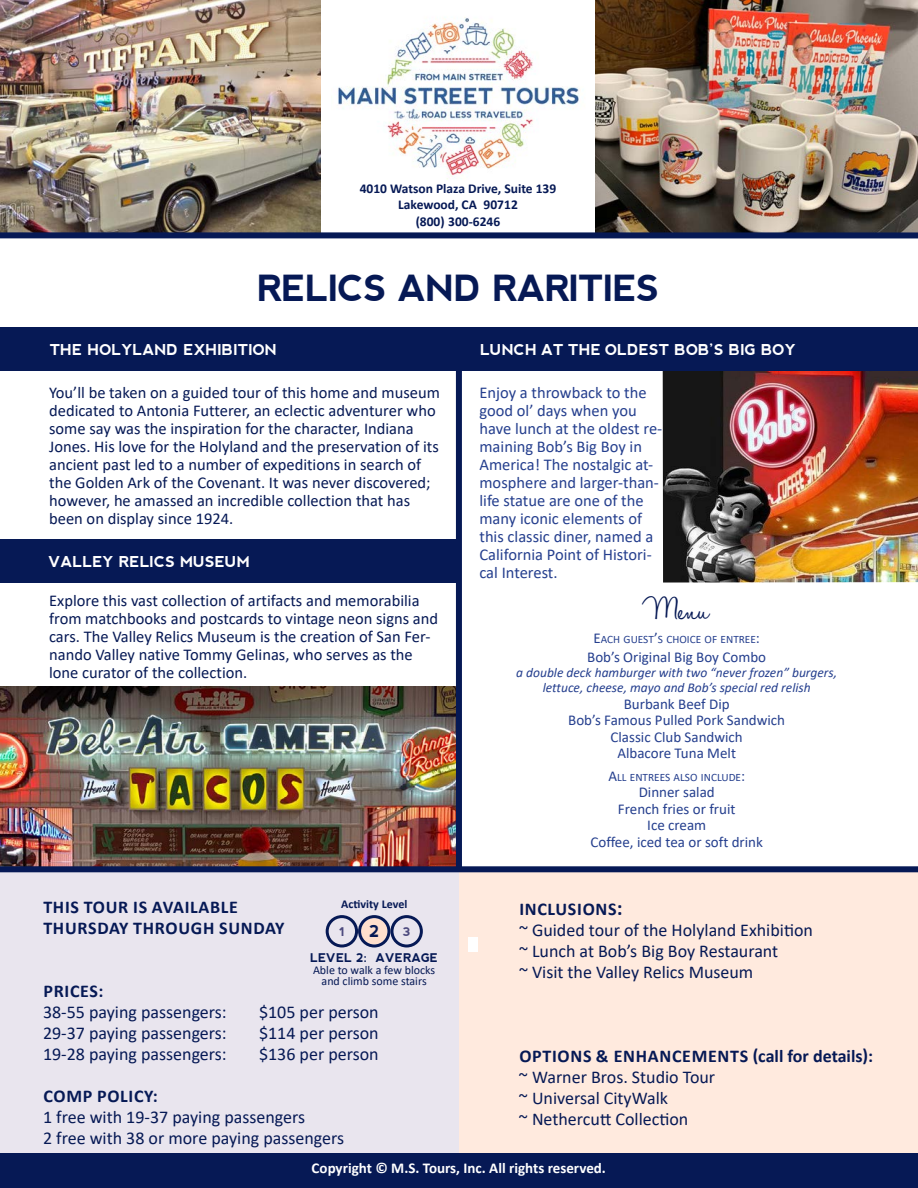
<style>
.page{position:relative;width:918px;height:1188px;background:#fff}
.page>*{position:absolute;margin:0;border:0;box-sizing:border-box;transform-origin:0 0}
.t1{font:700 36px "nevis";letter-spacing:-.025em;color:#061955}
.t2{font:36px "Halo Handletter";color:#061955}
.t3{font:18px "Calibri";color:#061955}
.t4{font:700 18px "Calibri";letter-spacing:.04em;color:#061955}
.t5{font:16.5px/18px "Calibri";color:#061955}
.t6{font:16.5px/18px "Calibri";color:#253f8e}
.t7{font:700 16.5px "nevis";color:#061955}
.t8{font:15px "Calibri";color:#253f8e}
.t9{font:700 15px "nevis";color:#fff}
.t10{font:700 15px "Calibri";color:#fff}
.t11{font:italic 13.5px "Calibri";color:#253f8e}
.t12{font:700 13.5px "Calibri";color:#061955}
.t13{font:12px "Calibri";color:#061955}
.t14{font:700 12px "nevis";color:#061955}
.t15{font:700 12px "Calibri";color:#061955}
.t16{font:700 12px "nevis";color:#4d4a7e}
.t17{font:11.25px "Calibri";color:#253f8e}
.s1{font-size:15px}
.s2{font-size:21px}
</style>
<div class="page">
<img style="left:0;top:0;width:321px;height:232px">
<img style="left:596px;top:0;width:322px;height:232px">
<div style="left:0;top:539px;width:459px;height:43px;background:#061955"></div>
<div style="left:0;top:869px;width:459px;height:319px;background:#e9e5ee"></div>
<div style="left:459px;top:869px;width:459px;height:319px;background:#ffeade"></div>
<svg style="left:326px;top:915px;width:97px;height:33px"></svg>
<div style="left:0;top:328px;width:462px;height:43px;background:#061955"></div>
<img style="left:0;top:686px;width:456px;height:180px">
<div style="left:456px;top:333px;width:6px;height:536px;background:#061955"></div>
<div style="left:0;top:866px;width:918px;height:6px;background:#061955"></div>
<img style="left:663px;top:371px;width:255px;height:212px">
<div style="left:460px;top:328px;width:458px;height:43px;background:#061955"></div>
<div style="left:468px;top:937px;width:10px;height:15px;background:#fff"></div>
<img style="left:338px;top:17px;width:241px;height:162px">
<div style="left:0;top:1153px;width:918px;height:35px;background:#061955"></div>
<div style="left:0;top:232px;width:918px;height:6px;background:#061955"></div>
<p class="t12" style="left:360px;top:183px;width:198px">4010 Watson Plaza Drive, Suite 139</p>
<p class="t12" style="left:398px;top:199px;width:121px">Lakewood, CA 90712</p>
<p class="t12" style="left:416px;top:215px;width:86px">(800) 300-6246</p>
<p class="t1" style="left:257px;top:268px;width:404px">RELICS AND RARITIES</p>
<p class="t9" style="left:50px;top:342px;width:229px">THE HOLYLAND EXHIBITION</p>
<p class="t9" style="left:480px;top:342px;width:317px">LUNCH AT THE OLDEST BOB’S BIG BOY</p>
<p class="t5" style="left:49px;top:385px;width:392px">You’ll be taken on a guided tour of this home and museum dedicated to Antonia Futterer, an eclectic adventurer who some say was the inspiration for the character, Indiana Jones. His love for the Holyland and the preservation of its ancient past led to a number of expeditions in search of the Golden Ark of the Covenant. It was never discovered; however, he amassed an incredible collection that has been on display since 1924.</p>
<p class="t6" style="left:479px;top:385px;width:184px">Enjoy a throwback to the good ol’ days when you have lunch at the oldest re&shy;maining Bob’s Big Boy in<br>America! The nostalgic at&shy;mosphere and larger-than&shy;life statue are one of the many iconic elements of this classic diner, named a<br>California Point of Histori&shy;cal Interest.</p>
<p class="t2" style="left:645px;top:591px;width:66px">Menu</p>
<p class="t17" style="left:594px;top:634px;width:168px"><span class="s1">E</span>ACH GUEST<span class="s1">’</span>S CHOICE OF ENTREE<span class="s1">:</span></p>
<p class="t8" style="left:587px;top:651px;width:180px">Bob’s Original Big Boy Combo</p>
<p class="t11" style="left:516px;top:667px;width:322px">a double deck hamburger with two “never frozen” burgers,</p>
<p class="t11" style="left:543px;top:682px;width:269px">lettuce, cheese, mayo and Bob’s special red relish</p>
<p class="t8" style="left:624px;top:697px;width:107px">Burbank Beef Dip</p>
<p class="t8" style="left:568px;top:714px;width:218px">Bob’s Famous Pulled Pork Sandwich</p>
<p class="t8" style="left:611px;top:730px;width:134px">Classic Club Sandwich</p>
<p class="t8" style="left:617px;top:747px;width:120px">Albacore Tuna Melt</p>
<p class="t17" style="left:608px;top:772px;width:138px"><span class="s1">A</span>LL ENTREES ALSO INCLUDE<span class="s1">:</span></p>
<p class="t8" style="left:639px;top:786px;width:78px">Dinner salad</p>
<p class="t8" style="left:618px;top:802px;width:119px">French fries or fruit</p>
<p class="t8" style="left:647px;top:819px;width:61px">Ice cream</p>
<p class="t8" style="left:590px;top:835px;width:174px">Coffee, iced tea or soft drink</p>
<p class="t9" style="left:48px;top:553px;width:203px">VALLEY RELICS MUSEUM</p>
<p class="t5" style="left:49px;top:593px;width:391px">Explore this vast collection of artifacts and memorabilia from matchbooks and postcards to vintage neon signs and cars. The Valley Relics Museum is the creation of San Fer&shy;nando Valley native Tommy Gelinas, who serves as the lone curator of the collection.</p>
<p class="t4" style="left:43px;top:899px;width:196px">THIS TOUR IS AVAILABLE</p>
<p class="t4" style="left:43px;top:920px;width:243px">THURSDAY THROUGH SUNDAY</p>
<p class="t15" style="left:341px;top:899px;width:68px">Activity Level</p>
<p class="t16" style="left:339px;top:926px;width:7px">1</p>
<p class="t7" style="left:369px;top:922px;width:12px">2</p>
<p class="t16" style="left:403px;top:925px;width:10px">3</p>
<p class="t14" style="left:310px;top:951px;width:130px">LEVEL 2: AVERAGE</p>
<p class="t13" style="left:313px;top:965px;width:124px">Able to walk a few blocks</p>
<p class="t13" style="left:322px;top:976px;width:107px">and climb some stairs</p>
<p class="t4" style="left:43px;top:983px;width:61px">PRICES:</p>
<p class="t3" style="left:43px;top:1004px;width:185px">38-55 paying passengers:</p>
<p class="t3" style="left:259px;top:1004px;width:121px">$105 per person</p>
<p class="t3" style="left:43px;top:1025px;width:185px">29-37 paying passengers:</p>
<p class="t3" style="left:259px;top:1025px;width:121px">$114 per person</p>
<p class="t3" style="left:43px;top:1046px;width:185px">19-28 paying passengers:</p>
<p class="t3" style="left:259px;top:1046px;width:121px">$136 per person</p>
<p class="t4" style="left:43px;top:1088px;width:116px">COMP POLICY:</p>
<p class="t3" style="left:43px;top:1109px;width:264px">1 free with 19-37 paying passengers</p>
<p class="t3" style="left:43px;top:1130px;width:303px">2 free with 38 or more paying passengers</p>
<p class="t4" style="left:519px;top:902px;width:105px">INCLUSIONS<span class="s2">:</span></p>
<p class="t3" style="left:519px;top:923px;width:296px">~ Guided tour of the Holyland Exhibition</p>
<p class="t3" style="left:519px;top:944px;width:261px">~ Lunch at Bob’s Big Boy Restaurant</p>
<p class="t3" style="left:519px;top:965px;width:236px">~ Visit the Valley Relics Museum</p>
<p class="t4" style="left:519px;top:1049px;width:355px">OPTIONS &amp; ENHANCEMENTS (call for details):</p>
<p class="t3" style="left:519px;top:1070px;width:198px">~ Warner Bros. Studio Tour</p>
<p class="t3" style="left:519px;top:1091px;width:151px">~ Universal CityWalk</p>
<p class="t3" style="left:519px;top:1112px;width:171px">~ Nethercutt Collection</p>
<p class="t10" style="left:312px;top:1162px;width:296px">Copyright © M.S. Tours, Inc. All rights reserved.</p>
</div>
